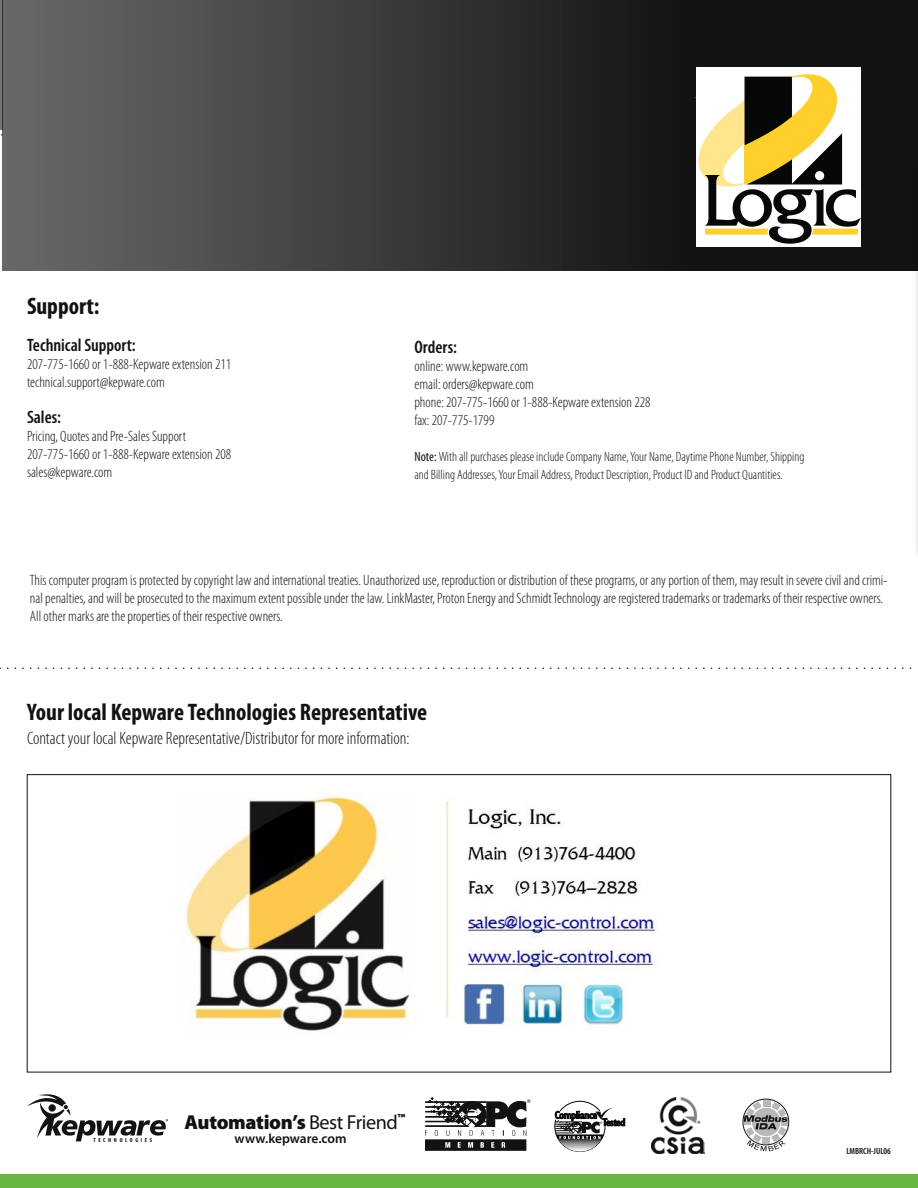
<style>
.page{position:relative;width:918px;height:1188px;background:#fff}
.page>*{position:absolute;margin:0;border:0;box-sizing:border-box;transform-origin:0 0}
.t1{font:700 condensed 24px "Myriad Pro";color:#121212}
.t2{font:900 20.25px "Myriad Pro";letter-spacing:-.02em;color:#121212}
.t3{font:300 condensed 18px "Myriad Pro";color:#121212}
.t4{font:600 condensed 18px "Myriad Pro";color:#121212}
.t5{font:300 condensed 15px/18px "Myriad Pro";color:#121212}
.t6{font:300 condensed 13.5px/18px "Myriad Pro";color:#121212}
.t7{font:600 13.5px "Myriad Pro";color:#121212}
.t8{font:600 condensed 9px "Myriad Pro";color:#121212}
.t9{font:700 condensed 5.85px "Myriad Pro";letter-spacing:.45em;color:#121212}
.s1{font-weight:400}
</style>
<div class="page">
<div style="left:912px;top:164px;width:6px;height:400px;background:#fbfbfb"></div>
<img style="left:917px;top:271px;width:1px;height:281px">
<hr style="left:0;top:0;width:2px;height:130px;background:#757776">
<div style="left:2px;top:0;width:916px;height:271px;background:linear-gradient(to right,#636565,#060606)"></div>
<svg style="left:0;top:668px;width:912px;height:1px"></svg>
<svg style="left:425px;top:1097px;width:106px;height:54px"></svg>
<svg style="left:554px;top:1100px;width:71px;height:52px"></svg>
<svg style="left:27px;top:1094px;width:141px;height:47px"></svg>
<img style="left:651px;top:1098px;width:54px;height:55px">
<div style="left:0;top:1174px;width:918px;height:14px;background:#69b643"></div>
<div style="left:763px;top:1100px;width:7px;height:6px;background:#b9b7b7"></div>
<div style="left:743px;top:1099px;width:46px;height:46px;border:1px solid #121212;border-radius:50%"></div>
<svg style="left:744px;top:1102px;width:44px;height:49px"></svg>
<img style="left:697px;top:68px;width:164px;height:178px">
<img style="left:185px;top:793px;width:477px;height:238px">
<h1 class="t1" style="left:27px;top:291px;width:74px">Support:</h1>
<p class="t4" style="left:27px;top:334px;width:110px">Technical Support:</p>
<p class="t5" style="left:27px;top:355px;width:206px">207-775-1660 or 1-888-Kepware extension 211 technical.support@kepware.com</p>
<p class="t4" style="left:27px;top:406px;width:36px">Sales:</p>
<p class="t5" style="left:27px;top:427px;width:206px">Pricing, Quotes and Pre-Sales Support<br>207-775-1660 or 1-888-Kepware extension 208 sales@kepware.com</p>
<p class="t4" style="left:414px;top:336px;width:44px">Orders:</p>
<p class="t5" style="left:414px;top:357px;width:238px">online: www.kepware.com<br>email: orders@kepware.com<br>phone: 207-775-1660 or 1-888-Kepware extension 228 fax: 207-775-1799</p>
<p class="t6" style="left:414px;top:447px;width:391px"><span class="s1">Note:</span> With all purchases please include Company Name, Your Name, Daytime Phone Number, Shipping and Billing Addresses, Your Email Address, Product Description, Product ID and Product Quantities.</p>
<p class="t5" style="left:30px;top:571px;width:859px">This computer program is protected by copyright law and international treaties. Unauthorized use, reproduction or distribution of these programs, or any portion of them, may result in severe civil and crimi&shy;nal penalties, and will be prosecuted to the maximum extent possible under the law. LinkMaster, Proton Energy and Schmidt Technology are registered trademarks or trademarks of their respective owners.<br>All other marks are the properties of their respective owners.</p>
<h1 class="t1" style="left:27px;top:697px;width:402px">Your local Kepware Technologies Representative</h1>
<p class="t3" style="left:27px;top:727px;width:384px">Contact your local Kepware Representative/Distributor for more information:</p>
<p class="t9" style="left:93px;top:1136px;width:60px">TECHNOLOGIES</p>
<h2 class="t2" style="left:185px;top:1108px;width:222px">Automation’s <span class="s1">Best Friend</span><sup>™</sup></h2>
<p class="t7" style="left:235px;top:1130px;width:113px">www.kepware.com</p>
<p class="t8" style="left:846px;top:1145px;width:46px">LMBRCH-JUL06</p>
</div>
